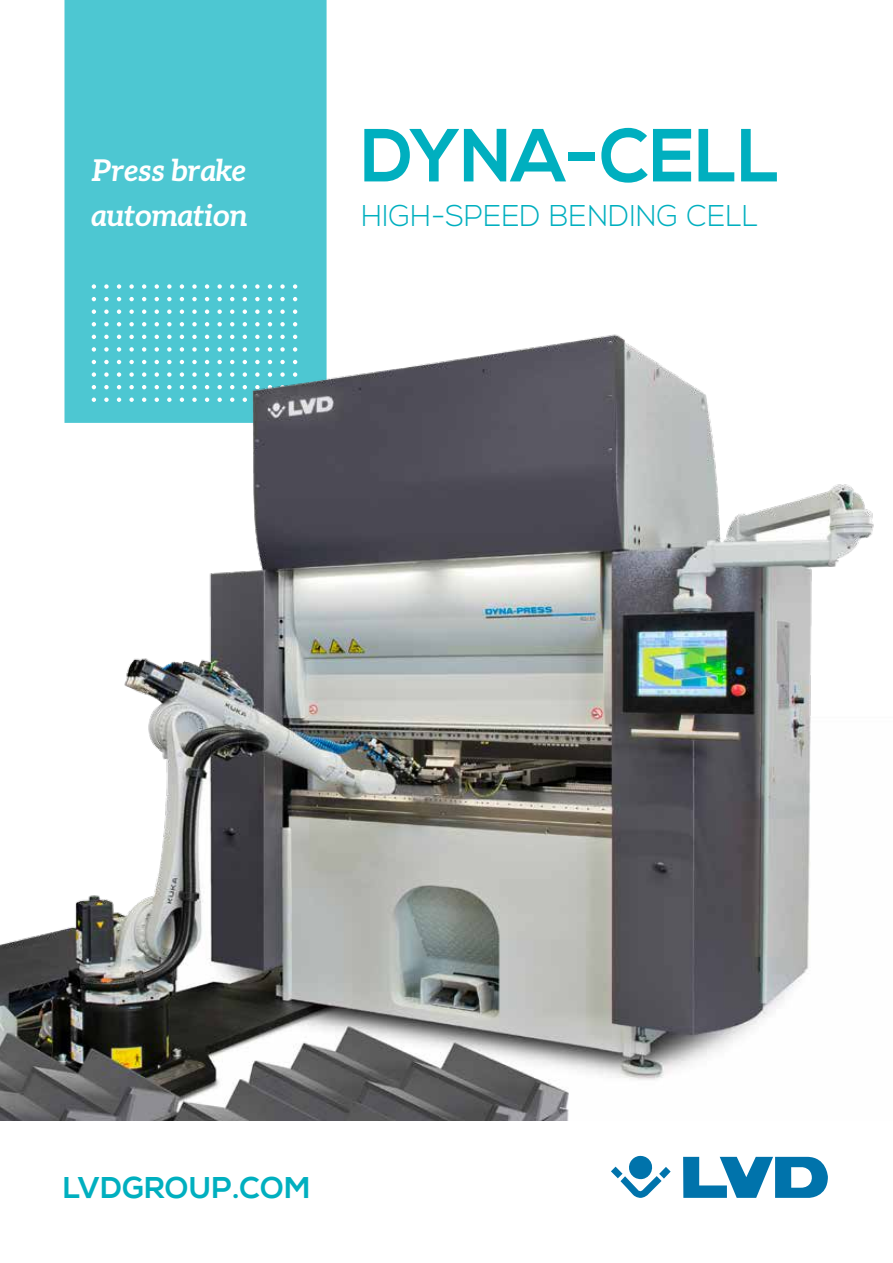
<style>
.page{position:relative;width:893px;height:1263px;background:#fff}
.page>*{position:absolute;margin:0;border:0;box-sizing:border-box;transform-origin:0 0}
.t1{font:700 75px "Nexa";color:#00afbf}
.t2{font:300 30px "Nexa";letter-spacing:.01em;color:#00afbf}
.t3{font:italic 700 30px/45px "Aleo";color:#fff}
.t4{font:700 30px "Nexa";letter-spacing:.015em;color:#00afbf}
</style>
<div class="page">
<svg style="left:683px;top:1157px;width:145px;height:41px"></svg>
<svg style="left:611px;top:1156px;width:60px;height:42px"></svg>
<div style="left:64px;top:0;width:263px;height:319px;background:#4dc7d2"></div>
<img style="left:0;top:319px;width:874px;height:801px">
<p class="t3" style="left:91px;top:148px;width:158px">Press brake automation</p>
<h1 class="t1" style="left:361px;top:112px;width:420px">DYNA-CELL</h1>
<p class="t2" style="left:361px;top:199px;width:398px">HIGH-SPEED BENDING CELL</p>
<p class="t4" style="left:63px;top:1170px;width:249px">LVDGROUP.COM</p>
</div>
